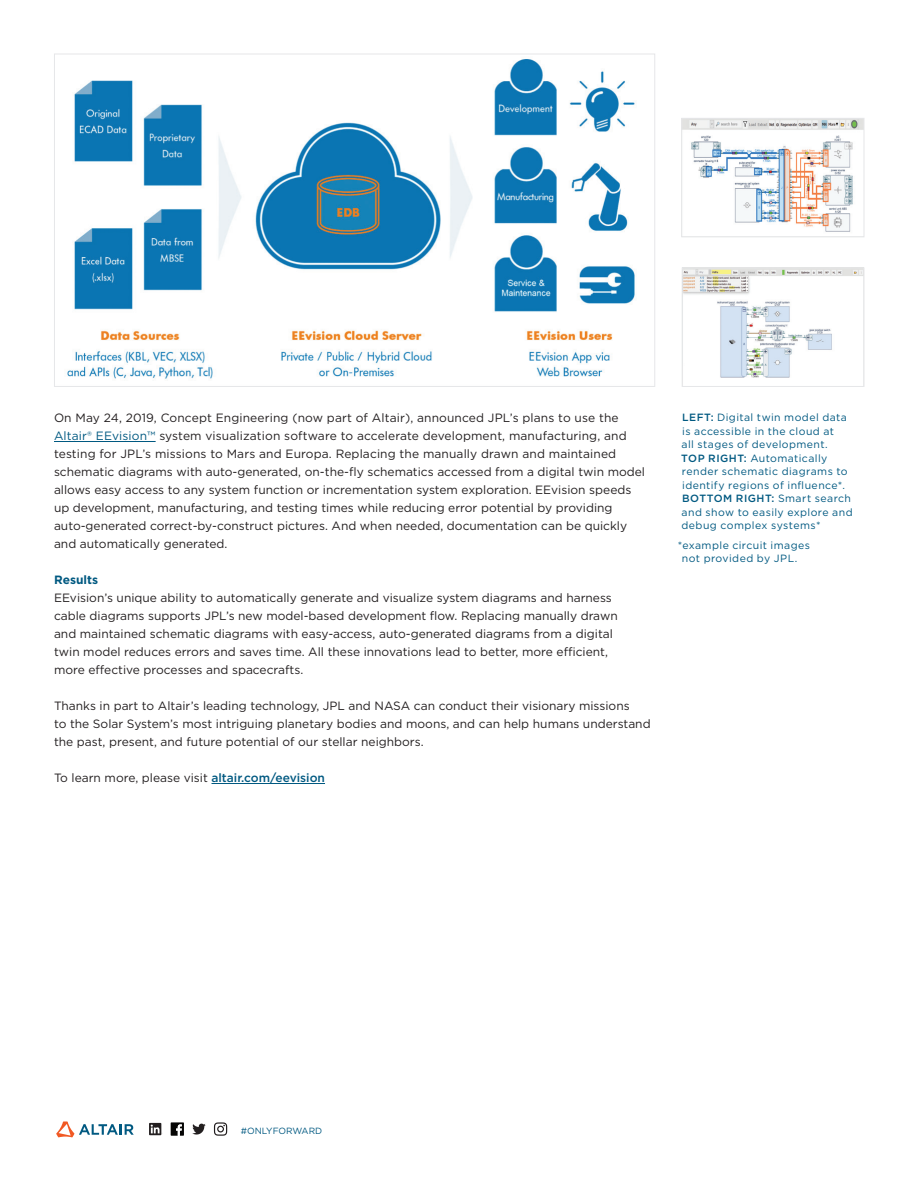
<style>
.page{position:relative;width:918px;height:1188px;background:#fff}
.page>*{position:absolute;margin:0;border:0;box-sizing:border-box;transform-origin:0 0}
.Body_Copy{font:12px/18px "Gotham";color:#231f20}
.Body_Copy-2{font:700 12px "Gotham";color:#005981}
.Image_Caption{font:10.5px/13.5px "Gotham";letter-spacing:.04em;color:#005981}
.t1{font:9px "Gotham";color:#005981}
.s1{color:#005981}
.s2{font-weight:500;color:#005981}
.s3{font-weight:500}
</style>
<div class="page">
<svg style="left:56px;top:1121px;width:78px;height:16px"></svg>
<svg style="left:149px;top:1123px;width:14px;height:12px"></svg>
<svg style="left:214px;top:1122px;width:13px;height:14px"></svg>
<svg style="left:192px;top:1124px;width:14px;height:11px"></svg>
<svg style="left:171px;top:1122px;width:13px;height:14px"></svg>
<hr style="left:54px;top:441px;width:102px;height:1px;background:#005981">
<hr style="left:212px;top:783px;width:113px;height:1px;background:#005981">
<img style="left:684px;top:270px;width:178px;height:108px">
<div style="left:682px;top:268px;width:182px;height:119px;border:1px solid #e6e7e9"></div>
<img style="left:683px;top:120px;width:179px;height:112px">
<div style="left:681px;top:118px;width:183px;height:119px;border:1px solid #e6e7e9"></div>
<img style="left:67px;top:59px;width:568px;height:320px">
<p class="Body_Copy" style="left:54px;top:409px;width:593px">On May 24, 2019, Concept Engineering (now part of Altair), announced JPL’s plans to use the <span class="s1">Altair® EEvision™</span> system visualization software to accelerate development, manufacturing, and testing for JPL’s missions to Mars and Europa. Replacing the manually drawn and maintained schematic diagrams with auto-generated, on-the-fly schematics accessed from a digital twin model allows easy access to any system function or incrementation system exploration. EEvision speeds up development, manufacturing, and testing times while reducing error potential by providing auto-generated correct-by-construct pictures. And when needed, documentation can be quickly and automatically generated.</p>
<p class="Body_Copy-2" style="left:54px;top:572px;width:46px">Results</p>
<p class="Body_Copy" style="left:54px;top:589px;width:565px">EEvision’s unique ability to automatically generate and visualize system diagrams and harness cable diagrams supports JPL’s new model-based development flow. Replacing manually drawn and maintained schematic diagrams with easy-access, auto-generated diagrams from a digital twin model reduces errors and saves time. All these innovations lead to better, more efficient, more effective processes and spacecrafts.</p>
<p class="Body_Copy" style="left:54px;top:697px;width:598px">Thanks in part to Altair’s leading technology, JPL and NASA can conduct their visionary missions<br>to the Solar System’s most intriguing planetary bodies and moons, and can help humans understand the past, present, and future potential of our stellar neighbors.</p>
<p class="Body_Copy" style="left:54px;top:769px;width:273px">To learn more, please visit <span class="s2">altair.com/eevision</span></p>
<p class="Image_Caption" style="left:681px;top:410px;width:173px"><span class="s3">LEFT:</span> Digital twin model data is accessible in the cloud at<br>all stages of development.<br><span class="s3">TOP RIGHT:</span> Automatically render schematic diagrams to identify regions of influence*.<br><span class="s3">BOTTOM RIGHT:</span> Smart search and show to easily explore and debug complex systems*</p>
<p class="Image_Caption" style="left:682px;top:538px;width:130px;text-indent:-4px">*example circuit images not provided by JPL.</p>
<p class="t1" style="left:241px;top:1125px;width:83px">#ONLYFORWARD</p>
</div>
